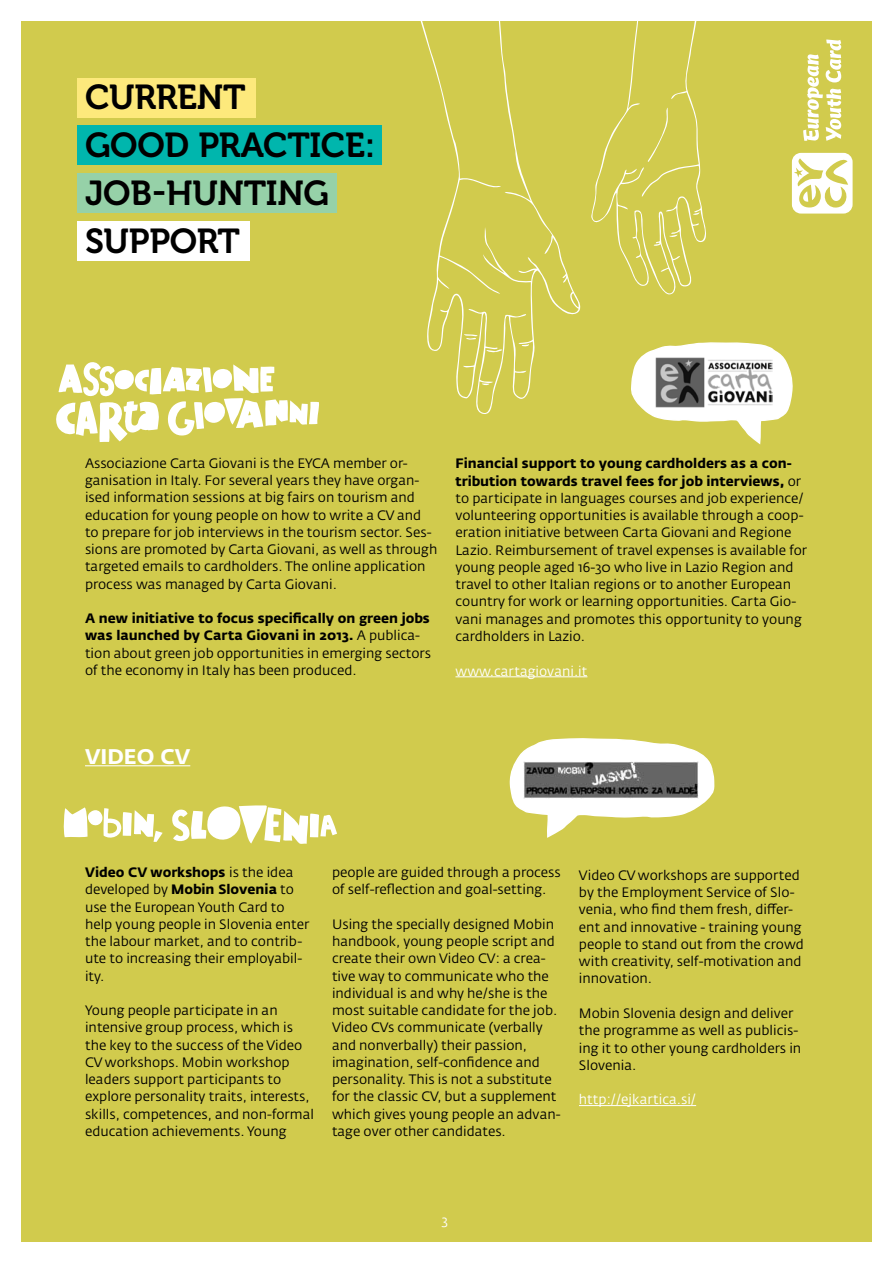
<style>
.page{position:relative;width:893px;height:1263px;background:#fff}
.page>*{position:absolute;margin:0;border:0;box-sizing:border-box;transform-origin:0 0}
.t1{font:34.5px/48px "Museo 700";letter-spacing:-.01em;color:#000}
.t2{font:700 21px "Fedra Sans Alt Pro";color:#fff}
.t3{font:13.5px/17.2px "Fedra Sans Alt Pro";color:#000}
.t4{font:13.5px "Fedra Sans Alt Pro";color:#fff}
.s1{font-weight:700}
</style>
<div class="page">
<div style="left:22px;top:22px;width:850px;height:1220px;background:#d1cb4d"></div>
<div style="left:77px;top:78px;width:179px;height:39px;background:#fde97c"></div>
<div style="left:77px;top:125px;width:305px;height:39px;background:#00b6ad"></div>
<div style="left:77px;top:173px;width:260px;height:40px;background:#96d1a8"></div>
<div style="left:77px;top:221px;width:172px;height:40px;background:#fff"></div>
<svg style="left:792px;top:40px;width:61px;height:174px"></svg>
<svg style="left:406px;top:21px;width:176px;height:393px"></svg>
<svg style="left:482px;top:383px;width:7px;height:3px"></svg>
<svg style="left:487px;top:348px;width:15px;height:5px"></svg>
<svg style="left:522px;top:344px;width:7px;height:3px"></svg>
<svg style="left:464px;top:334px;width:14px;height:7px"></svg>
<hr style="left:455px;top:676px;width:132px;height:1px;background:#fff">
<hr style="left:579px;top:1105px;width:117px;height:1px;background:#fff">
<svg style="left:56px;top:362px;width:263px;height:80px"></svg>
<svg style="left:172px;top:805px;width:165px;height:39px"></svg>
<svg style="left:63px;top:807px;width:100px;height:35px"></svg>
<svg style="left:509px;top:738px;width:205px;height:100px"></svg>
<img style="left:524px;top:761px;width:174px;height:37px">
<svg style="left:631px;top:342px;width:162px;height:103px"></svg>
<img style="left:655px;top:356px;width:118px;height:52px">
<svg style="left:591px;top:21px;width:134px;height:274px"></svg>
<hr style="left:85px;top:765px;width:105px;height:1px;background:#fff">
<h1 class="t1" style="left:85px;top:74px;width:292px">CURRENT<br>GOOD PRACTICE:<br>JOB-HUNTING<br>SUPPORT</h1>
<p class="t3" style="left:85px;top:454px;width:354px">Associazione Carta Giovani is the EYCA member or&shy;ganisation in Italy. For several years they have organ&shy;ised information sessions at big fairs on tourism and education for young people on how to write a CV and to prepare for job interviews in the tourism sector. Ses&shy;sions are promoted by Carta Giovani, as well as through targeted emails to cardholders. The online application process was managed by Carta Giovani.</p>
<p class="t3" style="left:85px;top:610px;width:348px"><span class="s1">A new initiative to focus specifically on green jobs was launched by Carta Giovani in 2013.</span> A publica&shy;tion about green job opportunities in emerging sectors of the economy in Italy has been produced.</p>
<p class="t3" style="left:455px;top:455px;width:353px"><span class="s1">Financial support to young cardholders as a con&shy;tribution towards travel fees for job interviews,</span> or to participate in languages courses and job experience/ volunteering opportunities is available through a coop&shy;eration initiative between Carta Giovani and Regione Lazio. Reimbursement of travel expenses is available for young people aged 16-30 who live in Lazio Region and travel to other Italian regions or to another European country for work or learning opportunities. Carta Gio&shy;vani manages and promotes this opportunity to young cardholders in Lazio.</p>
<p class="t4" style="left:455px;top:662px;width:133px">www.cartagiovani.it</p>
<h2 class="t2" style="left:85px;top:743px;width:107px">VIDEO CV</h2>
<p class="t3" style="left:85px;top:864px;width:226px"><span class="s1">Video CV workshops</span> is the idea developed by <span class="s1">Mobin Slovenia</span> to use the European Youth Card to help young people in Slovenia enter the labour market, and to contrib&shy;ute to increasing their employabil&shy;ity.</p>
<p class="t3" style="left:85px;top:1002px;width:230px">Young people participate in an intensive group process, which is the key to the success of the Video CV workshops. Mobin workshop leaders support participants to explore personality traits, interests, skills, competences, and non-formal education achievements. Young</p>
<p class="t3" style="left:332px;top:864px;width:230px">people are guided through a process of self-reflection and goal-setting.</p>
<p class="t3" style="left:332px;top:915px;width:230px">Using the specially designed Mobin handbook, young people script and create their own Video CV: a crea&shy;tive way to communicate who the individual is and why he/she is the most suitable candidate for the job.<br>Video CVs communicate (verbally and nonverbally) their passion, imagination, self-confidence and personality. This is not a substitute for the classic CV, but a supplement which gives young people an advan&shy;tage over other candidates.</p>
<p class="t3" style="left:579px;top:866px;width:226px">Video CV workshops are supported by the Employment Service of Slo&shy;venia, who find them fresh, differ&shy;ent and innovative - training young people to stand out from the crowd with creativity, self-motivation and innovation.</p>
<p class="t3" style="left:579px;top:1005px;width:224px">Mobin Slovenia design and deliver the programme as well as publicis&shy;ing it to other young cardholders in<br>Slovenia.</p>
<p class="t4" style="left:579px;top:1091px;width:119px">http://ejkartica.si/</p>
<p class="t4" style="left:441px;top:1212px;width:8px">3</p>
</div>
